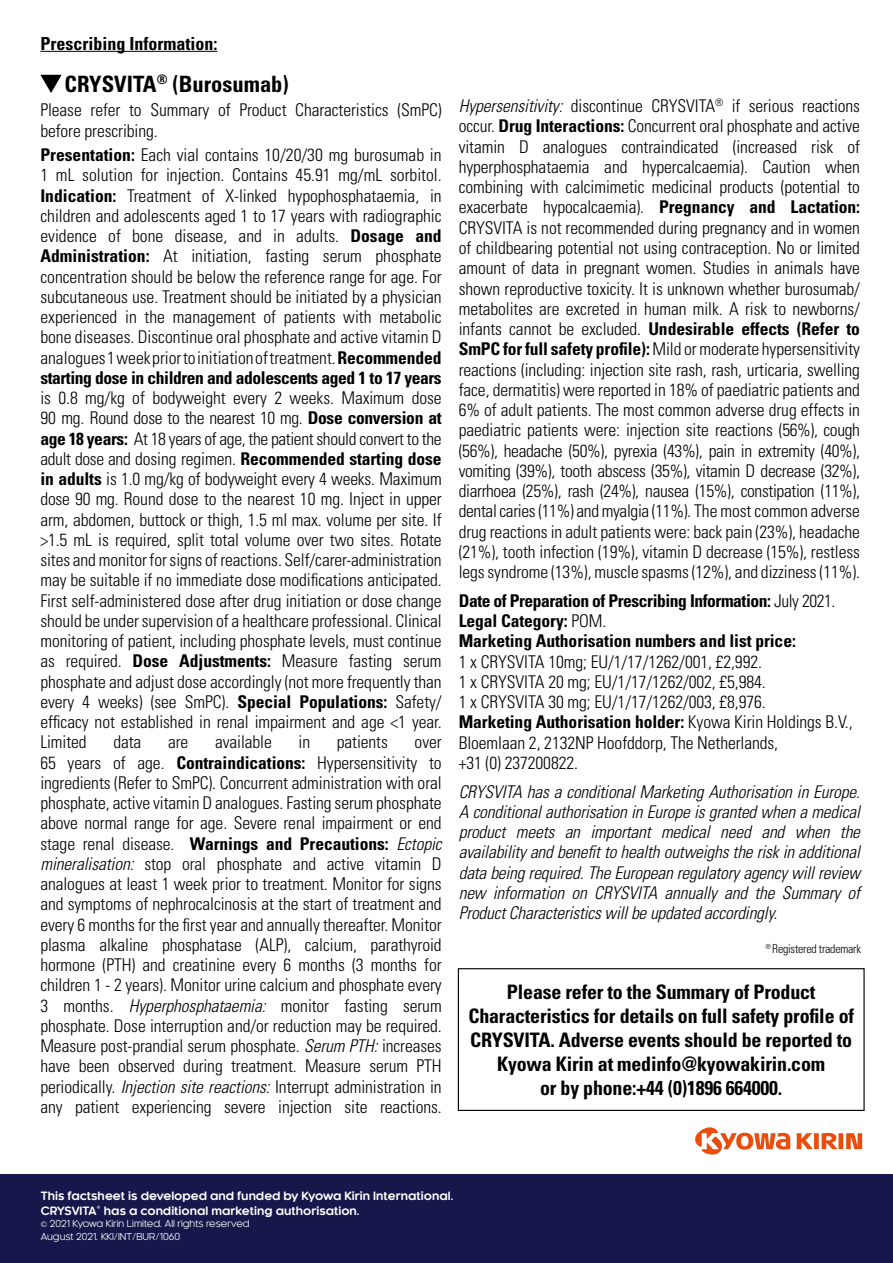
<style>
.page{position:relative;width:893px;height:1263px;background:#fff}
.page>*{position:absolute;margin:0;border:0;box-sizing:border-box;transform-origin:0 0}
.t1{font:700 condensed 22.5px "Univers LT Std";color:#000}
.t2{font:700 condensed 19.95px/24px "Univers LT Std";letter-spacing:-.01em;color:#000;text-align:center}
.t3{font:700 condensed 18px "Univers LT Std";color:#000}
.t4{font:300 condensed 17.55px/20.2px "Univers LT Std";letter-spacing:-.005em;color:#000;text-align:justify}
.t5{font:italic 300 condensed 17.55px/20.2px "Univers LT Std";letter-spacing:-.01em;color:#000;text-align:justify}
.t6{font:700 condensed 17.55px/20.2px "Univers LT Std";letter-spacing:-.005em;color:#000}
.t7{font:300 condensed 12px "Univers LT Std";letter-spacing:-.02em;color:#000}
.t8{font:700 11.25px/15px "Kaleko 105 Round";color:#fff}
.t9{font:9.3px/12.9px "Kaleko 105 Round";color:#fff}
.s1{font-weight:700}
.s2{font-style:italic}
.s3{font-weight:300}
.s4{font-size:13.5px}
</style>
<div class="page">
<div style="left:0;top:1174px;width:893px;height:89px;background:#17174b"></div>
<svg style="left:797px;top:1133px;width:16px;height:16px"></svg>
<svg style="left:695px;top:1127px;width:95px;height:28px"></svg>
<div style="left:814px;top:1133px;width:5px;height:16px;background:#e94e0f"></div>
<div style="left:838px;top:1133px;width:5px;height:16px;background:#e94e0f"></div>
<svg style="left:822px;top:1133px;width:15px;height:16px"></svg>
<svg style="left:846px;top:1133px;width:16px;height:16px"></svg>
<hr style="left:40px;top:51px;width:177px;height:1px;background:#000">
<svg style="left:40px;top:75px;width:22px;height:18px"></svg>
<div style="left:458px;top:968px;width:407px;height:143px;border:1px solid #000"></div>
<p class="t3" style="left:40px;top:32px;width:178px">Prescribing Information:</p>
<p class="t1" style="left:65px;top:70px;width:226px">CRYSVITA<sup>®</sup> (Burosumab)</p>
<p class="t4" style="left:40px;top:100px;width:403px">Please refer to Summary of Product Characteristics (SmPC) before prescribing.</p>
<p class="t4" style="left:40px;top:145px;width:403px"><span class="s1">Presentation:</span> Each vial contains 10/20/30 mg burosumab in 1 mL solution for injection. Contains 45.91 mg/mL sorbitol.<br><span class="s1">Indication:</span> Treatment of X-linked hypophosphataemia, in children and adolescents aged 1 to 17 years with radiographic evidence of bone disease, and in adults. <span class="s1">Dosage and Administration:</span> At initiation, fasting serum phosphate concentration should be below the reference range for age. For subcutaneous use. Treatment should be initiated by a physician experienced in the management of patients with metabolic bone diseases. Discontinue oral phosphate and active vitamin D analogues 1 week prior to initiation of treatment. <span class="s1">Recommended starting dose in children and adolescents aged 1 to 17 years</span></p>
<p class="t4" style="left:40px;top:388px;width:403px">is 0.8 mg/kg of bodyweight every 2 weeks. Maximum dose 90 mg. Round dose to the nearest 10 mg. <span class="s1">Dose conversion at age 18 years:</span> At 18 years of age, the patient should convert to the adult dose and dosing regimen. <span class="s1">Recommended starting dose in adults</span> is 1.0 mg/kg of bodyweight every 4 weeks. Maximum dose 90 mg. Round dose to the nearest 10 mg. Inject in upper arm, abdomen, buttock or thigh, 1.5 ml max. volume per site. If &gt;1.5 mL is required, split total volume over two sites. Rotate sites and monitor for signs of reactions. Self/carer-administration may be suitable if no immediate dose modifications anticipated.<br>First self-administered dose after drug initiation or dose change should be under supervision of a healthcare professional. Clinical monitoring of patient, including phosphate levels, must continue as required. <span class="s1">Dose Adjustments:</span> Measure fasting serum phosphate and adjust dose accordingly (not more frequently than every 4 weeks) (see SmPC). <span class="s1">Special Populations:</span> Safety/ efficacy not established in renal impairment and age &lt;1 year.<br>Limited</p>
<p class="t4" style="left:113px;top:732px;width:29px">data</p>
<p class="t4" style="left:168px;top:732px;width:22px">are</p>
<p class="t4" style="left:215px;top:732px;width:58px">available</p>
<p class="t4" style="left:299px;top:732px;width:13px">in</p>
<p class="t4" style="left:337px;top:732px;width:53px">patients</p>
<p class="t4" style="left:40px;top:732px;width:403px;text-indent:374px">over 65 years of age. <span class="s1">Contraindications:</span> Hypersensitivity to ingredients (Refer to SmPC). Concurrent administration with oral phosphate, active vitamin D analogues. Fasting serum phosphate above normal range for age. Severe renal impairment or end stage renal disease. <span class="s1">Warnings and Precautions:</span> <span class="s2">Ectopic mineralisation:</span> stop oral phosphate and active vitamin D analogues at least 1 week prior to treatment. Monitor for signs and symptoms of nephrocalcinosis at the start of treatment and every 6 months for the first year and annually thereafter. Monitor plasma alkaline phosphatase (ALP), calcium, parathyroid hormone (PTH) and creatinine every 6 months (3 months for children 1 - 2 years). Monitor urine calcium and phosphate every 3 months. <span class="s2">Hyperphosphataemia:</span> monitor fasting serum phosphate. Dose interruption and/or reduction may be required.<br>Measure post-prandial serum phosphate. <span class="s2">Serum PTH:</span> increases have been observed during treatment. Measure serum PTH periodically. <span class="s2">Injection site reactions:</span> Interrupt administration in any patient experiencing severe injection site reactions.</p>
<p class="t4" style="left:459px;top:96px;width:403px"><span class="s2">Hypersensitivity:</span> discontinue CRYSVITA<sup>®</sup> if serious reactions occur. <span class="s1">Drug Interactions:</span> Concurrent oral phosphate and active vitamin D analogues contraindicated (increased risk of hyperphosphataemia and hypercalcaemia). Caution when combining with calcimimetic medicinal products (potential to exacerbate hypocalcaemia). <span class="s1">Pregnancy and Lactation:<br></span>CRYSVITA is not recommended during pregnancy and in women of childbearing potential not using contraception. No or limited amount of data in pregnant women. Studies in animals have shown reproductive toxicity. It is unknown whether burosumab/ metabolites are excreted in human milk. A risk to newborns/ infants cannot be excluded. <span class="s1">Undesirable effects (Refer to SmPC for full safety profile):</span> Mild or moderate hypersensitivity reactions (including: injection site rash, rash, urticaria, swelling face, dermatitis) were reported in 18% of paediatric patients and 6% of adult patients. The most common adverse drug effects in paediatric patients were: injection site reactions (56%), cough (56%), headache (50%), pyrexia (43%), pain in extremity (40%), vomiting (39%), tooth abscess (35%), vitamin D decrease (32%), diarrhoea (25%), rash (24%), nausea (15%), constipation (11%), dental caries (11%) and myalgia (11%). The most common adverse drug reactions in adult patients were: back pain (23%), headache (21%), tooth infection (19%), vitamin D decrease (15%), restless legs syndrome (13%), muscle spasms (12%), and dizziness (11%).</p>
<p class="t6" style="left:459px;top:590px;width:378px">Date of Preparation of Prescribing Information: <span class="s3">July 2021.<br></span>Legal Category: <span class="s3">POM.<br></span>Marketing Authorisation numbers and list price:</p>
<p class="t4" style="left:459px;top:651px;width:395px;text-align:left">1 x CRYSVITA 10mg; EU/1/17/1262/001, £2,992.<br>1 x CRYSVITA 20 mg; EU/1/17/1262/002, £5,984.<br>1 x CRYSVITA 30 mg; EU/1/17/1262/003, £8,976.<br><span class="s1">Marketing Authorisation holder:</span> Kyowa Kirin Holdings B.V., Bloemlaan 2, 2132NP Hoofddorp, The Netherlands,<br>+31 (0) 237200822.</p>
<p class="t5" style="left:459px;top:781px;width:403px">CRYSVITA has a conditional Marketing Authorisation in Europe.<br>A conditional authorisation in Europe is granted when a medical product meets an important medical need and when the availability and benefit to health outweighs the risk in additional data being required. The European regulatory agency will review new information on CRYSVITA annually and the Summary of Product Characteristics will be updated accordingly.</p>
<p class="t7" style="left:765px;top:941px;width:97px"><sup>®</sup> Registered trademark</p>
<p class="t2" style="left:468px;top:979px;width:387px">Please refer to the Summary of Product Characteristics for details on full safety profile of CRYSVITA. Adverse events should be reported to Kyowa Kirin at medinfo@kyowakirin.com<br>or by phone:+44 (0)1896 664000.</p>
<p class="t8" style="left:41px;top:1188px;width:414px">This factsheet is developed and funded by Kyowa Kirin International.<br>CRYSVITA<span class="s4">®</span> has a conditional marketing authorisation.</p>
<p class="t9" style="left:41px;top:1218px;width:210px">© 2021 Kyowa Kirin Limited. All rights reserved<br>August 2021. KKI/INT/BUR/1060</p>
</div>
